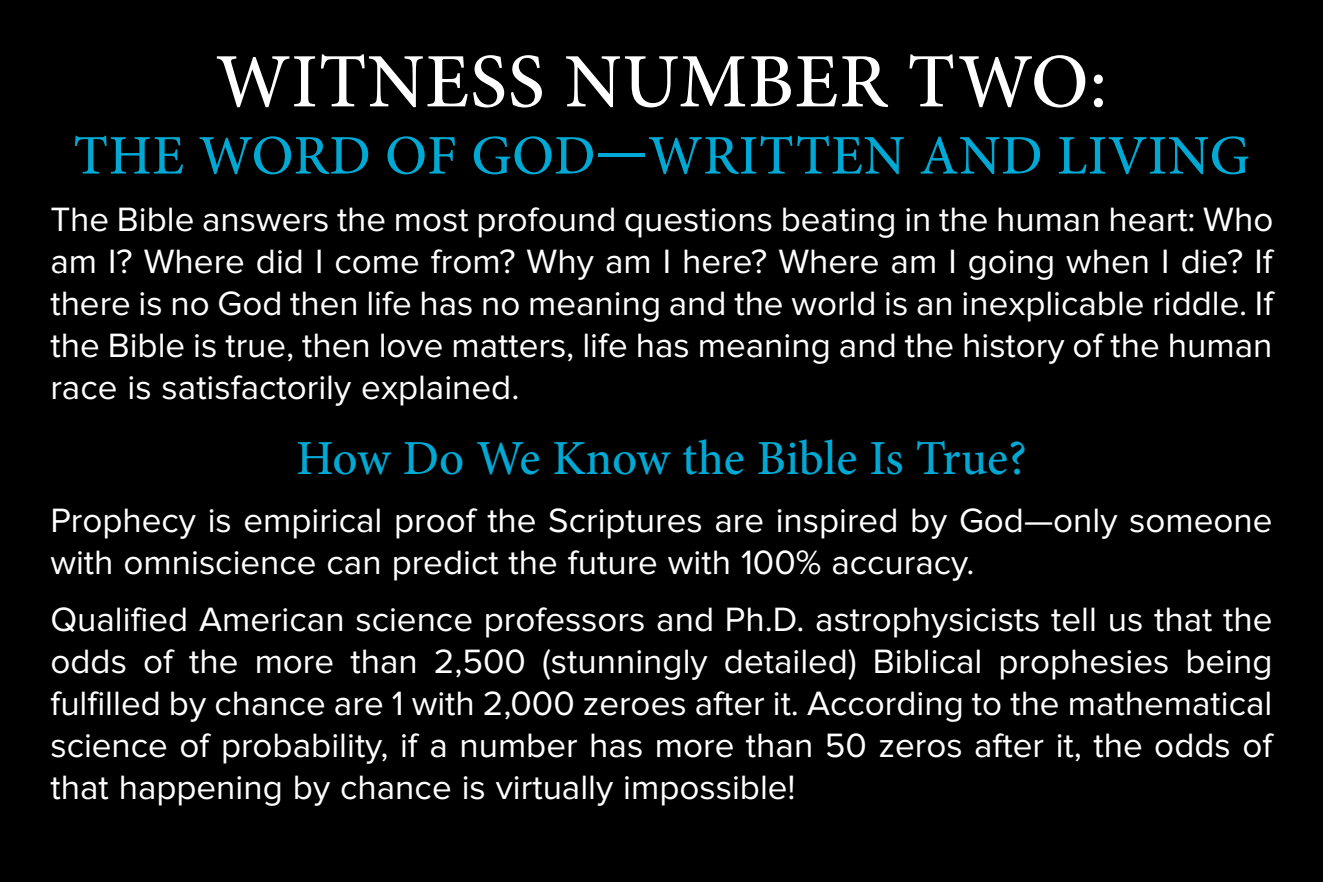
<style>
.page{position:relative;width:1323px;height:882px;background:#000}
.page>*{position:absolute;margin:0;border:0;box-sizing:border-box;transform-origin:0 0}
.t1{font:500 77px "Minion Pro";letter-spacing:.01em;color:#fff}
.t2{font:500 56px "Minion Pro";letter-spacing:.01em;color:#00a9d4}
.t3{font:500 49px "Minion Pro";letter-spacing:-.005em;color:#00a9d4}
.t4{font:35px/42px "Proxima Nova";color:#fff;text-align:justify}
</style>
<div class="page">
<h1 class="t1" style="left:216px;top:30px;width:893px">WITNESS NUMBER TWO:</h1>
<h2 class="t2" style="left:73px;top:118px;width:1178px">THE WORD OF GOD—WRITTEN AND LIVING</h2>
<p class="t4" style="left:50px;top:200px;width:1224px">The Bible answers the most profound questions beating in the human heart: Who am I? Where did I come from? Why am I here? Where am I going when I die? If there is no God then life has no meaning and the world is an inexplicable riddle. If the Bible is true, then love matters, life has meaning and the history of the human race is satisfactorily explained.</p>
<h3 class="t3" style="left:296px;top:425px;width:732px">How Do We Know the Bible Is True?</h3>
<p class="t4" style="left:50px;top:500px;width:1224px">Prophecy is empirical proof the Scriptures are inspired by God—only someone with omniscience can predict the future with 100% accuracy.</p>
<p class="t4" style="left:50px;top:600px;width:1224px">Qualified American science professors and Ph.D. astrophysicists tell us that the odds of the more than 2,500 (stunningly detailed) Biblical prophesies being fulfilled by chance are 1 with 2,000 zeroes after it. According to the mathematical science of probability, if a number has more than 50 zeros after it, the odds of that happening by chance is virtually impossible!</p>
</div>
